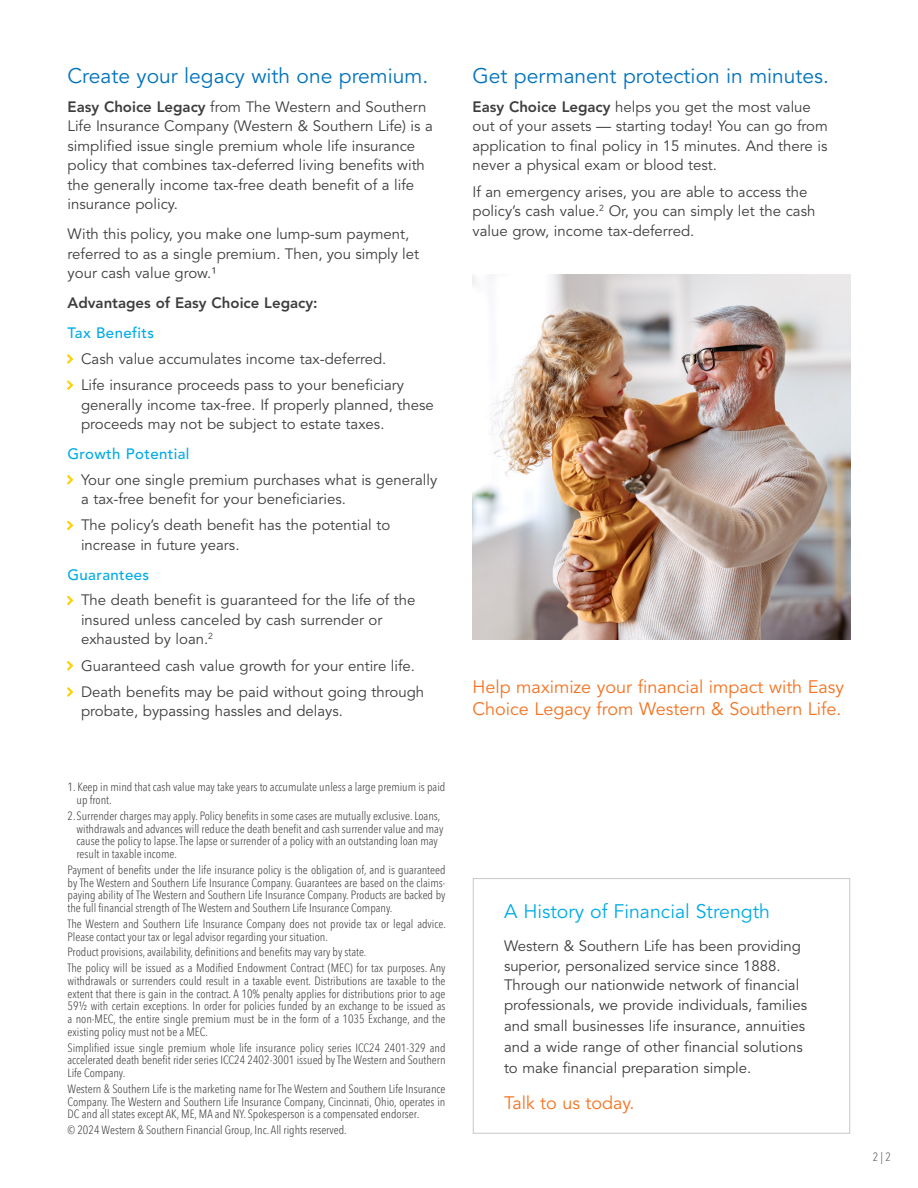
<style>
.page{position:relative;width:918px;height:1188px;background:#fff}
.page>*{position:absolute;margin:0;border:0;box-sizing:border-box;transform-origin:0 0}
.Header_2{font:21px "Avenir LT Std";color:#0072bc}
.Header_2-2{font:19.5px "Avenir LT Std";color:#00abe7}
.Header_2-3{font:18px/21.8px "Avenir LT Std";color:#f47321}
.Bullet_2{font:18px "Avenir LT Std";color:#f47321}
.Bullet_2-2{font:15px/19.5px "Avenir LT Std";color:#3e3e3f}
.Paragraph_Style_2{font:15px/19.5px "Avenir LT Std";color:#3e3e3f}
.Header_2-4{font:15px/19.5px "Avenir LT Std";color:#3e3e3f}
.Bullets{font:15px/19.5px "Avenir LT Std";color:#3e3e3f}
.Paragraph_Style_2-2{font:500 15px "Avenir LT Std";letter-spacing:.025em;color:#00abe7}
.Header_2-5{font:800 15px "Avenir LT Std";color:#3e3e3f}
.t1{font:300 condensed 12px/12.8px "Avenir Next LT Pro";color:#3e3e3f;text-align:justify}
.t2{font:300 condensed 12px "Avenir Next LT Pro";color:#57585a}
.s1{font-weight:800}
</style>
<div class="page">
<img style="left:472px;top:275px;width:378px;height:365px">
<div style="left:473px;top:878px;width:377px;height:256px;border:1px solid #c7c8ca"></div>
<p class="Header_2" style="left:68px;top:64px;width:362px">Create your legacy with one premium.</p>
<p class="Header_2-4" style="left:68px;top:97px;width:367px"><span class="s1">Easy Choice Legacy</span> from The Western and Southern Life Insurance Company (Western &amp; Southern Life) is a simplified issue single premium whole life insurance policy that combines tax-deferred living benefits with the generally income tax-free death benefit of a life insurance policy.</p>
<p class="Bullets" style="left:68px;top:225px;width:353px">With this policy, you make one lump-sum payment, referred to as a single premium. Then, you simply let your cash value grow.¹</p>
<p class="Header_2-5" style="left:68px;top:294px;width:252px">Advantages of Easy Choice Legacy:</p>
<p class="Paragraph_Style_2-2" style="left:68px;top:324px;width:88px">Tax Benefits</p>
<p class="Paragraph_Style_2" style="left:81px;top:349px;width:307px">Cash value accumulates income tax-deferred.</p>
<p class="Paragraph_Style_2" style="left:81px;top:376px;width:354px">Life insurance proceeds pass to your beneficiary generally income tax-free. If properly planned, these proceeds may not be subject to estate taxes.</p>
<p class="Paragraph_Style_2-2" style="left:68px;top:445px;width:123px">Growth Potential</p>
<p class="Paragraph_Style_2" style="left:81px;top:470px;width:358px">Your one single premium purchases what is generally a tax-free benefit for your beneficiaries.</p>
<p class="Paragraph_Style_2" style="left:81px;top:516px;width:311px">The policy’s death benefit has the potential to increase in future years.</p>
<p class="Paragraph_Style_2-2" style="left:68px;top:566px;width:83px">Guarantees</p>
<p class="Paragraph_Style_2" style="left:81px;top:591px;width:336px">The death benefit is guaranteed for the life of the insured unless canceled by cash surrender or exhausted by loan.<sup>2</sup></p>
<p class="Paragraph_Style_2" style="left:81px;top:656px;width:336px">Guaranteed cash value growth for your entire life.</p>
<p class="Paragraph_Style_2" style="left:81px;top:682px;width:345px">Death benefits may be paid without going through probate, bypassing hassles and delays.</p>
<p class="t1" style="left:77px;top:781px;width:370px;text-indent:-9px">1. Keep in mind that cash value may take years to accumulate unless a large premium is paid up front.</p>
<p class="t1" style="left:77px;top:809px;width:368px;text-align:left;text-indent:-9px">2. Surrender charges may apply. Policy benefits in some cases are mutually exclusive.Loans, withdrawals and advances will reduce the death benefit and cash surrender value and may cause the policy to lapse. The lapse or surrender of a policy with an outstanding loan may result in taxable income.</p>
<p class="t1" style="left:68px;top:863px;width:380px">Payment of benefits under the life insurance policy is the obligation of, and is guaranteed by The Western and Southern Life Insurance Company. Guarantees are based on the claims&shy;paying ability of The Western and Southern Life Insurance Company. Products are backed by the full financial strength of The Western and Southern Life Insurance Company.</p>
<p class="t1" style="left:68px;top:917px;width:380px">The Western and Southern Life Insurance Company does not provide tax or legal advice.<br>Please contact your tax or legal advisor regarding your situation.</p>
<p class="t1" style="left:68px;top:946px;width:300px">Product provisions,availability, definitions and benefits may vary by state.</p>
<p class="t1" style="left:68px;top:961px;width:380px">The policy will be issued as a Modified Endowment Contract (MEC) for tax purposes. Any withdrawals or surrenders could result in a taxable event. Distributions are taxable to the extent that there is gain in the contract. A 10% penalty applies for distributions prior to age 59½ with certain exceptions. In order for policies funded by an exchange to be issued as a non-MEC, the entire single premium must be in the form of a 1035 Exchange, and the existing policy must not be a MEC.</p>
<p class="t1" style="left:68px;top:1041px;width:380px">Simplified issue single premium whole life insurance policy series ICC24 2401-329 and accelerated death benefit rider series ICC24 2402-3001 issued by The Western and Southern Life Company.</p>
<p class="t1" style="left:68px;top:1082px;width:379px">Western &amp; Southern Life is the marketing name for The Western and Southern Life Insurance Company. The Western and Southern Life Insurance Company, Cincinnati, Ohio, operates in DC and all states except AK, ME, MA and NY. Spokesperson is a compensated endorser.</p>
<p class="t1" style="left:68px;top:1123px;width:281px">© 2024 Western &amp; Southern Financial Group, Inc. All rights reserved.</p>
<p class="Header_2" style="left:473px;top:64px;width:358px">Get permanent protection in minutes.</p>
<p class="Bullet_2-2" style="left:473px;top:97px;width:357px"><span class="s1">Easy Choice Legacy</span> helps you get the most value out of your assets — starting today! You can go from application to final policy in 15 minutes. And there is never a physical exam or blood test.</p>
<p class="Bullet_2-2" style="left:473px;top:182px;width:344px">If an emergency arises, you are able to access the policy’s cash value.<sup>2</sup> Or, you can simply let the cash value grow, income tax-deferred.</p>
<p class="Header_2-3" style="left:472px;top:677px;width:373px">Help maximize your financial impact with Easy<br>Choice Legacy from Western &amp; Southern Life.</p>
<p class="Header_2-2" style="left:504px;top:900px;width:268px">A History of Financial Strength</p>
<p class="Bullet_2-2" style="left:504px;top:937px;width:305px">Western &amp; Southern Life has been providing superior, personalized service since 1888.<br>Through our nationwide network of financial professionals, we provide individuals, families</p>
<p class="Bullet_2-2" style="left:504px;top:1015px;width:303px;line-height:21px">and small businesses life insurance, annuities and a wide range of other financial solutions to make financial preparation simple.</p>
<p class="Bullet_2" style="left:504px;top:1092px;width:132px">Talk to us today.</p>
<p class="t2" style="left:873px;top:1150px;width:20px">2 | 2</p>
</div>
